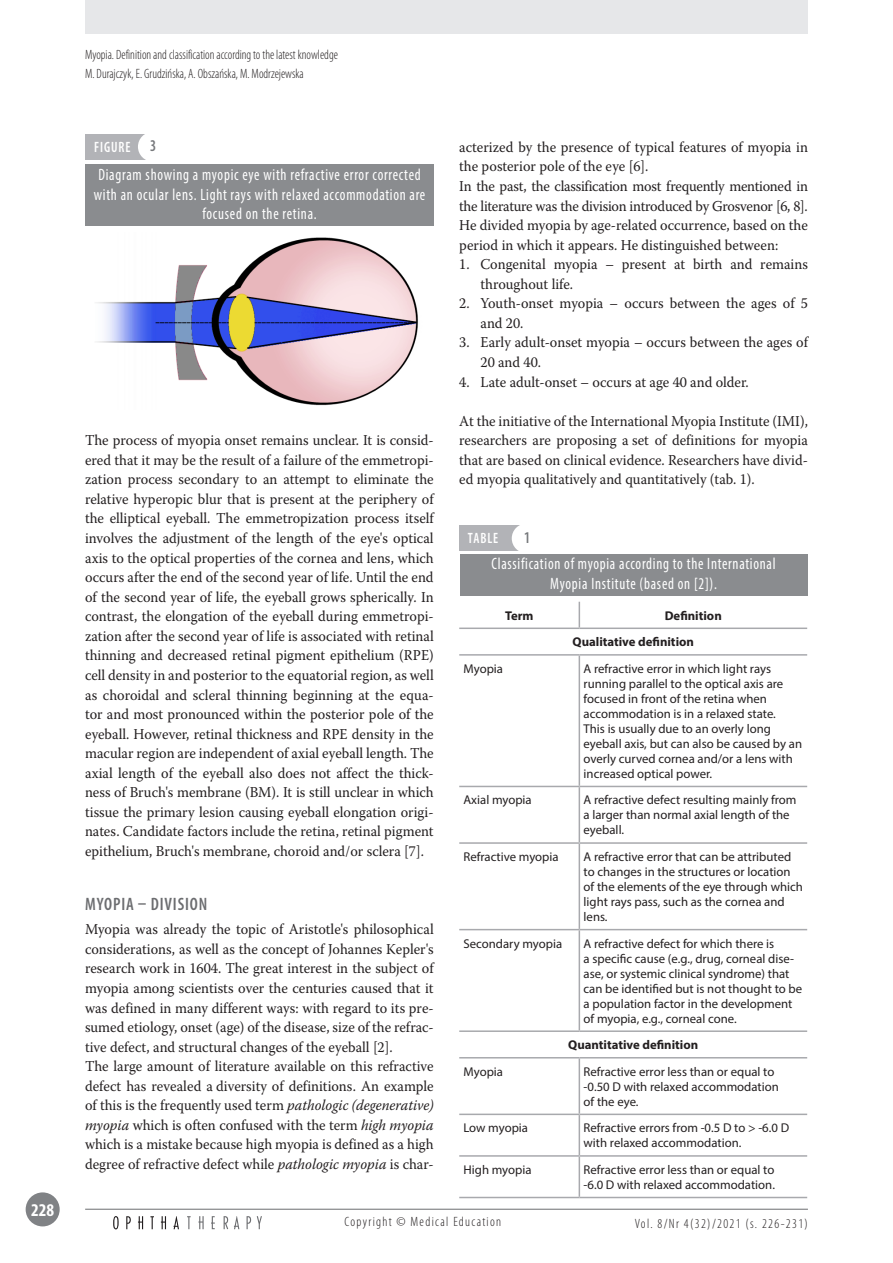
<style>
.page{position:relative;width:893px;height:1263px;background:#fff}
.page>*{position:absolute;margin:0;border:0;box-sizing:border-box;transform-origin:0 0}
.t1{font:600 condensed 18px "Myriad Pro";letter-spacing:.05em;color:#6c6d70;scale:.96 1}
.t2{font:700 condensed 18px "Myriad Pro";color:#fff}
.t3{font:condensed 16.5px/19.5px "Myriad Pro";letter-spacing:.05em;color:#fff;text-align:center;scale:.9 1}
.t4{font:600 condensed 16.5px "Myriad Pro";color:#76787b;scale:.9 1}
.t5{font:15px/19.5px "Warnock Pro";color:#231f20;scale:.95 1}
.t6{font:600 condensed 15px "Myriad Pro";letter-spacing:.07em;color:#fff;scale:.9 1}
.t7{font:300 condensed 13.5px/19.5px "Myriad Pro";color:#231f20;scale:.95 1}
.t8{font:300 condensed 13.5px "Myriad Pro";letter-spacing:.1em;color:#231f20}
.t9{font:12.75px/15px "Myriad Pro";color:#231f20}
.t10{font:700 12.75px/26.5px "Myriad Pro";color:#231f20}
.s1{font-style:italic}
</style>
<div class="page">
<div style="left:26px;top:1192px;width:34px;height:34px;background:#808285;border-radius:50%"></div>
<svg style="left:187px;top:1216px;width:4px;height:13px"></svg>
<svg style="left:198px;top:1216px;width:6px;height:13px"></svg>
<svg style="left:211px;top:1216px;width:4px;height:13px"></svg>
<svg style="left:224px;top:1216px;width:4px;height:13px"></svg>
<svg style="left:234px;top:1216px;width:5px;height:13px"></svg>
<svg style="left:247px;top:1216px;width:4px;height:13px"></svg>
<svg style="left:257px;top:1216px;width:5px;height:13px"></svg>
<svg style="left:113px;top:1216px;width:6px;height:13px"></svg>
<svg style="left:126px;top:1216px;width:5px;height:13px"></svg>
<svg style="left:138px;top:1216px;width:5px;height:13px"></svg>
<svg style="left:150px;top:1216px;width:4px;height:13px"></svg>
<svg style="left:161px;top:1216px;width:5px;height:13px"></svg>
<svg style="left:174px;top:1216px;width:5px;height:13px"></svg>
<hr style="left:85px;top:1209px;width:723px;height:1px;background:#6c6d70">
<div style="left:85px;top:0;width:723px;height:34px;background:#e6e7e9"></div>
<div style="left:85px;top:164px;width:349px;height:61px;background:#8a8c8f"></div>
<div style="left:85px;top:134px;width:69px;height:25px;background:#b2b3b7"></div>
<div style="left:138px;top:132px;width:30px;height:30px;background:#fff;border-radius:50%"></div>
<img style="left:96px;top:237px;width:322px;height:169px">
<div style="left:460px;top:555px;width:348px;height:41px;background:#8a8c8f"></div>
<div style="left:459px;top:526px;width:69px;height:25px;background:#b2b3b7"></div>
<div style="left:512px;top:523px;width:29px;height:30px;background:#fff;border-radius:50%"></div>
<svg style="left:579px;top:602px;width:1px;height:25px"></svg>
<hr style="left:459px;top:627px;width:120px;height:2px;background:#a8a9ad">
<hr style="left:579px;top:627px;width:228px;height:2px;background:#a8a9ad">
<hr style="left:459px;top:654px;width:120px;height:2px;background:#a8a9ad">
<hr style="left:579px;top:654px;width:228px;height:2px;background:#a8a9ad">
<hr style="left:579px;top:656px;width:1px;height:130px;background:#a8a9ad">
<hr style="left:459px;top:786px;width:120px;height:1px;background:#a8a9ad">
<hr style="left:579px;top:786px;width:228px;height:1px;background:#a8a9ad">
<hr style="left:579px;top:787px;width:1px;height:55px;background:#a8a9ad">
<hr style="left:459px;top:842px;width:120px;height:2px;background:#a8a9ad">
<hr style="left:579px;top:842px;width:228px;height:2px;background:#a8a9ad">
<hr style="left:579px;top:844px;width:1px;height:85px;background:#a8a9ad">
<hr style="left:459px;top:929px;width:120px;height:1px;background:#a8a9ad">
<hr style="left:579px;top:929px;width:228px;height:1px;background:#a8a9ad">
<hr style="left:579px;top:930px;width:1px;height:100px;background:#a8a9ad">
<hr style="left:459px;top:1030px;width:120px;height:2px;background:#a8a9ad">
<hr style="left:579px;top:1030px;width:228px;height:2px;background:#a8a9ad">
<hr style="left:459px;top:1057px;width:120px;height:1px;background:#a8a9ad">
<hr style="left:579px;top:1057px;width:228px;height:1px;background:#a8a9ad">
<hr style="left:579px;top:1058px;width:1px;height:55px;background:#a8a9ad">
<hr style="left:459px;top:1113px;width:120px;height:2px;background:#a8a9ad">
<hr style="left:579px;top:1113px;width:228px;height:2px;background:#a8a9ad">
<hr style="left:579px;top:1115px;width:1px;height:40px;background:#a8a9ad">
<hr style="left:459px;top:1155px;width:120px;height:2px;background:#a8a9ad">
<hr style="left:579px;top:1155px;width:228px;height:2px;background:#a8a9ad">
<hr style="left:579px;top:1157px;width:1px;height:40px;background:#a8a9ad">
<hr style="left:459px;top:1197px;width:120px;height:1px;background:#a8a9ad">
<hr style="left:579px;top:1197px;width:228px;height:1px;background:#a8a9ad">
<p class="t2" style="left:31px;top:1198px;width:25px">228</p>
<p class="t7" style="left:85px;top:44px;width:268px">Myopia. Definition and classification according to the latest knowledge<br>M. Durajczyk, E. Grudzińska, A. Obszańska, M. Modrzejewska</p>
<p class="t6" style="left:94px;top:138px;width:41px">FIGURE</p>
<p class="t4" style="left:150px;top:136px;width:8px">3</p>
<p class="t5" style="left:459px;top:137px;width:369px">acterized by the presence of typical features of myopia in the posterior pole of the eye [6].<br>In the past, the classification most frequently mentioned in the literature was the division introduced by Grosvenor [6, 8].<br>He divided myopia by age-related occurrence, based on the period in which it appears. He distinguished between:</p>
<p class="t5" style="left:480px;top:254px;width:346px;text-indent:-21px">1. Congenital myopia – present at birth and remains throughout life.</p>
<p class="t5" style="left:480px;top:293px;width:346px;text-indent:-21px">2. Youth-onset myopia – occurs between the ages of 5 and 20.</p>
<p class="t5" style="left:480px;top:332px;width:346px;text-indent:-21px">3. Early adult-onset myopia – occurs between the ages of<br>20 and 40.</p>
<p class="t5" style="left:459px;top:372px;width:306px">4. Late adult-onset – occurs at age 40 and older.</p>
<p class="t5" style="left:459px;top:411px;width:369px;text-align:justify">At the initiative of the International Myopia Institute (IMI), researchers are proposing a set of definitions for myopia that are based on clinical evidence. Researchers have divid&shy;ed myopia qualitatively and quantitatively (tab. 1).</p>
<p class="t3" style="left:94px;top:165px;width:370px">Diagram showing a myopic eye with refractive error corrected with an ocular lens. Light rays with relaxed accommodation are focused on the retina.</p>
<p class="t5" style="left:85px;top:430px;width:369px;text-align:justify">The process of myopia onset remains unclear. It is consid&shy;ered that it may be the result of a failure of the emmetropi&shy;zation process secondary to an attempt to eliminate the relative hyperopic blur that is present at the periphery of the elliptical eyeball. The emmetropization process itself involves the adjustment of the length of the eye's optical axis to the optical properties of the cornea and lens, which occurs after the end of the second year of life. Until the end of the second year of life, the eyeball grows spherically. In contrast, the elongation of the eyeball during emmetropi&shy;zation after the second year of life is associated with retinal thinning and decreased retinal pigment epithelium (RPE) cell density in and posterior to the equatorial region, as well as choroidal and scleral thinning beginning at the equa&shy;tor and most pronounced within the posterior pole of the eyeball. However, retinal thickness and RPE density in the macular region are independent of axial eyeball length. The axial length of the eyeball also does not affect the thick&shy;ness of Bruch's membrane (BM). It is still unclear in which tissue the primary lesion causing eyeball elongation origi&shy;nates. Candidate factors include the retina, retinal pigment epithelium, Bruch's membrane, choroid and/or sclera [7].</p>
<p class="t1" style="left:85px;top:893px;width:119px">MYOPIA – DIVISION</p>
<p class="t5" style="left:85px;top:919px;width:369px">Myopia was already the topic of Aristotle's philosophical considerations, as well as the concept of Johannes Kepler's research work in 1604. The great interest in the subject of myopia among scientists over the centuries caused that it was defined in many different ways: with regard to its pre&shy;sumed etiology, onset (age) of the disease, size of the refrac&shy;tive defect, and structural changes of the eyeball [2].<br>The large amount of literature available on this refractive defect has revealed a diversity of definitions. An example of this is the frequently used term <span class="s1">pathologic (degenerative) myopia</span> which is often confused with the term <span class="s1">high myopia </span>which is a mistake because high myopia is defined as a high degree of refractive defect while <span class="s1">pathologic myopia</span> is char-</p>
<p class="t6" style="left:468px;top:529px;width:34px">TABLE</p>
<p class="t4" style="left:524px;top:527px;width:8px">1</p>
<p class="t3" style="left:492px;top:554px;width:317px">Classification of myopia according to the International<br>Myopia Institute (based on [2]).</p>
<p class="t10" style="left:505px;top:602px;width:30px">Term</p>
<p class="t10" style="left:572px;top:602px;width:151px;text-indent:92px">Definition<br>Qualitative definition</p>
<p class="t9" style="left:463px;top:661px;width:41px">Myopia</p>
<p class="t9" style="left:584px;top:661px;width:220px">A refractive error in which light rays running parallel to the optical axis are focused in front of the retina when accommodation is in a relaxed state.<br>This is usually due to an overly long eyeball axis, but can also be caused by an overly curved cornea and/or a lens with increased optical power.</p>
<p class="t9" style="left:463px;top:792px;width:70px">Axial myopia</p>
<p class="t9" style="left:584px;top:792px;width:214px">A refractive defect resulting mainly from a larger than normal axial length of the eyeball.</p>
<p class="t9" style="left:463px;top:849px;width:97px">Refractive myopia</p>
<p class="t9" style="left:584px;top:849px;width:221px">A refractive error that can be attributed to changes in the structures or location of the elements of the eye through which light rays pass, such as the cornea and lens.</p>
<p class="t9" style="left:463px;top:936px;width:100px">Secondary myopia</p>
<p class="t9" style="left:584px;top:936px;width:220px">A refractive defect for which there is<br>a specific cause (e.g., drug, corneal dise&shy;ase, or systemic clinical syndrome) that can be identified but is not thought to be a population factor in the development of myopia, e.g., corneal cone.</p>
<p class="t10" style="left:568px;top:1031px;width:132px">Quantitative definition</p>
<p class="t9" style="left:463px;top:1064px;width:41px">Myopia</p>
<p class="t9" style="left:584px;top:1064px;width:197px">Refractive error less than or equal to -0.50 D with relaxed accommodation of the eye.</p>
<p class="t9" style="left:463px;top:1120px;width:66px">Low myopia</p>
<p class="t9" style="left:584px;top:1120px;width:207px">Refractive errors from -0.5 D to &gt; -6.0 D with relaxed accommodation.</p>
<p class="t9" style="left:463px;top:1162px;width:70px">High myopia</p>
<p class="t9" style="left:584px;top:1162px;width:193px">Refractive error less than or equal to -6.0 D with relaxed accommodation.</p>
<p class="t8" style="left:345px;top:1214px;width:158px">Copyright © Medical Education</p>
<p class="t8" style="left:635px;top:1215px;width:175px">Vol. 8/Nr 4(32)/2021 (s. 226-231)</p>
</div>
